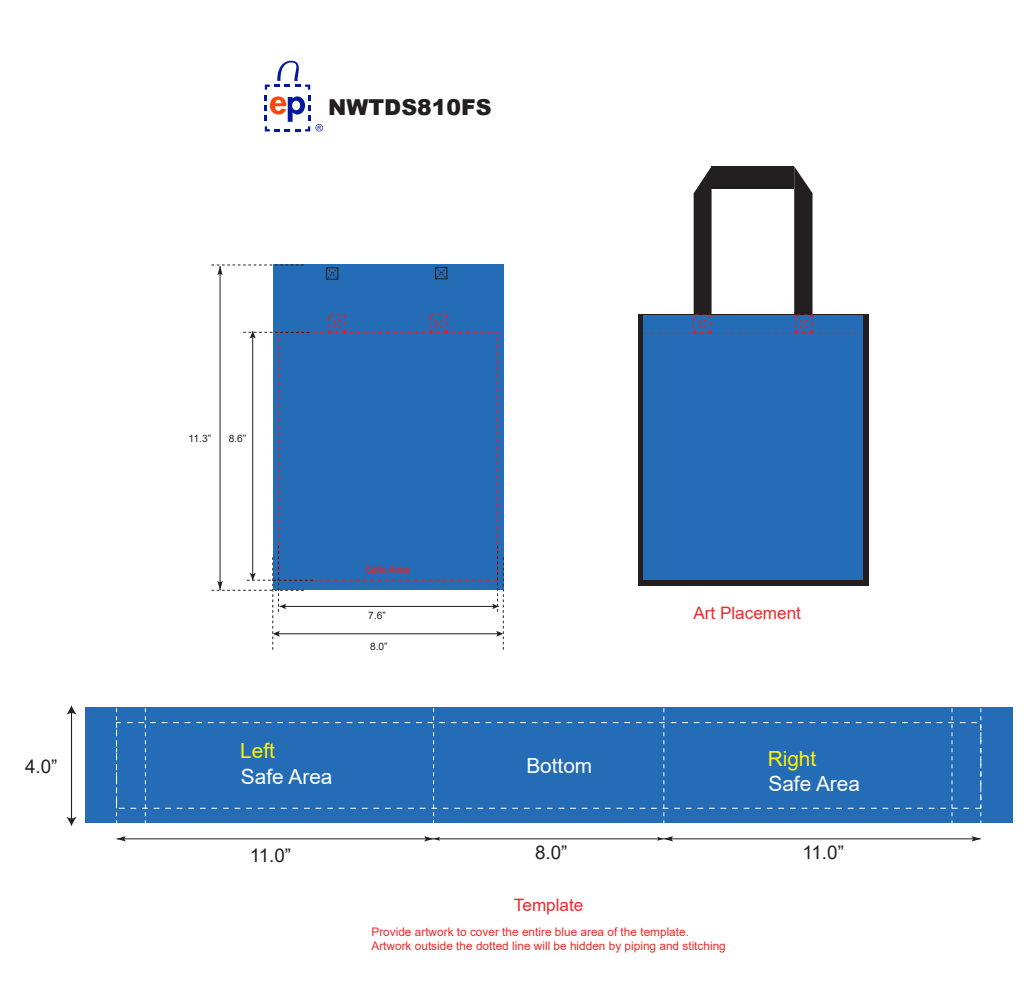
<style>
.page{position:relative;width:1029px;height:988px;background:#fff}
.page>*{position:absolute;margin:0;border:0;box-sizing:border-box;transform-origin:0 0}
.t1{font:900 21.92px "Arial";color:#231f20}
.t2{font:20.84px "Arial";color:#fff}
.t3{font:20.84px "Arial";color:#fff101}
.t4{font:18.8px "Arial";color:#231f20}
.t5{font:17.12px "Arial";color:#ee292b}
.t6{font:11.84px/14.2px "Arial";color:#ee292b}
.t7{font:10.2px "Arial";color:#231f20}
.t8{font:10.2px "Arial";color:#ee1d23}
</style>
<div class="page">
<div style="left:433px;top:707px;width:230px;height:115px;background:#246db6"></div>
<div style="left:85px;top:707px;width:348px;height:115px;background:#246db6"></div>
<div style="left:663px;top:707px;width:349px;height:115px;background:#246db6"></div>
<div style="left:273px;top:264px;width:230px;height:326px;background:#246db6"></div>
<div style="left:637px;top:314px;width:231px;height:271px;background:#231f20"></div>
<div style="left:643px;top:314px;width:219px;height:265px;background:#246db6"></div>
<div style="left:278px;top:332px;width:220px;height:248px;border:1px dashed #ee1d23"></div>
<hr style="left:220px;top:266px;width:1px;height:324px;background:#231f20">
<svg style="left:211px;top:264px;width:93px;height:11px"></svg>
<hr style="left:276px;top:633px;width:222px;height:1px;background:#231f20">
<hr style="left:280px;top:606px;width:218px;height:1px;background:#231f20">
<svg style="left:492px;top:545px;width:12px;height:104px"></svg>
<hr style="left:252px;top:331px;width:1px;height:249px;background:#231f20">
<svg style="left:240px;top:331px;width:69px;height:7px"></svg>
<svg style="left:211px;top:545px;width:102px;height:104px"></svg>
<svg style="left:326px;top:314px;width:21px;height:20px"></svg>
<svg style="left:428px;top:314px;width:21px;height:20px"></svg>
<svg style="left:643px;top:166px;width:219px;height:168px"></svg>
<svg style="left:326px;top:267px;width:12px;height:12px"></svg>
<svg style="left:435px;top:267px;width:12px;height:12px"></svg>
<hr style="left:116px;top:838px;width:317px;height:1px;background:#231f20">
<svg style="left:116px;top:836px;width:10px;height:5px"></svg>
<hr style="left:433px;top:838px;width:230px;height:1px;background:#231f20">
<svg style="left:424px;top:836px;width:16px;height:5px"></svg>
<hr style="left:663px;top:838px;width:317px;height:1px;background:#231f20">
<svg style="left:971px;top:836px;width:9px;height:5px"></svg>
<svg style="left:657px;top:836px;width:16px;height:5px"></svg>
<hr style="left:71px;top:711px;width:1px;height:108px;background:#231f20">
<svg style="left:66px;top:816px;width:11px;height:10px"></svg>
<svg style="left:67px;top:705px;width:10px;height:9px"></svg>
<svg style="left:433px;top:708px;width:1px;height:114px"></svg>
<svg style="left:116px;top:708px;width:1px;height:114px"></svg>
<svg style="left:145px;top:708px;width:1px;height:115px"></svg>
<svg style="left:663px;top:708px;width:1px;height:115px"></svg>
<svg style="left:980px;top:708px;width:1px;height:115px"></svg>
<svg style="left:951px;top:708px;width:1px;height:115px"></svg>
<svg style="left:265px;top:60px;width:58px;height:71px"></svg>
<h3 class="t4" style="left:25px;top:753px;width:34px">4.0”</h3>
<h1 class="t1" style="left:328px;top:91px;width:165px">NWTDS810FS</h1>
<p class="t7" style="left:188px;top:431px;width:24px">11.3”</p>
<p class="t7" style="left:229px;top:431px;width:19px">8.6”</p>
<p class="t8" style="left:365px;top:561px;width:46px">Safe Area</p>
<p class="t7" style="left:368px;top:608px;width:19px">7.6”</p>
<p class="t7" style="left:370px;top:639px;width:19px">8.0”</p>
<h2 class="t3" style="left:240px;top:736px;width:36px">Left</h2>
<h2 class="t2" style="left:241px;top:761px;width:93px">Safe Area</h2>
<h2 class="t2" style="left:526px;top:750px;width:67px">Bottom</h2>
<h3 class="t5" style="left:693px;top:601px;width:109px">Art Placement</h3>
<h2 class="t3" style="left:767px;top:744px;width:50px">Right</h2>
<h2 class="t2" style="left:768px;top:769px;width:93px">Safe Area</h2>
<h3 class="t4" style="left:250px;top:842px;width:43px">11.0”</h3>
<h3 class="t4" style="left:535px;top:838px;width:34px">8.0”</h3>
<h3 class="t4" style="left:802px;top:838px;width:43px">11.0”</h3>
<h3 class="t5" style="left:514px;top:893px;width:71px">Template</h3>
<p class="t6" style="left:371px;top:924px;width:356px">Provide artwork to cover the entire blue area of the template.<br>Artwork outside the dotted line will be hidden by piping and stitching</p>
</div>
